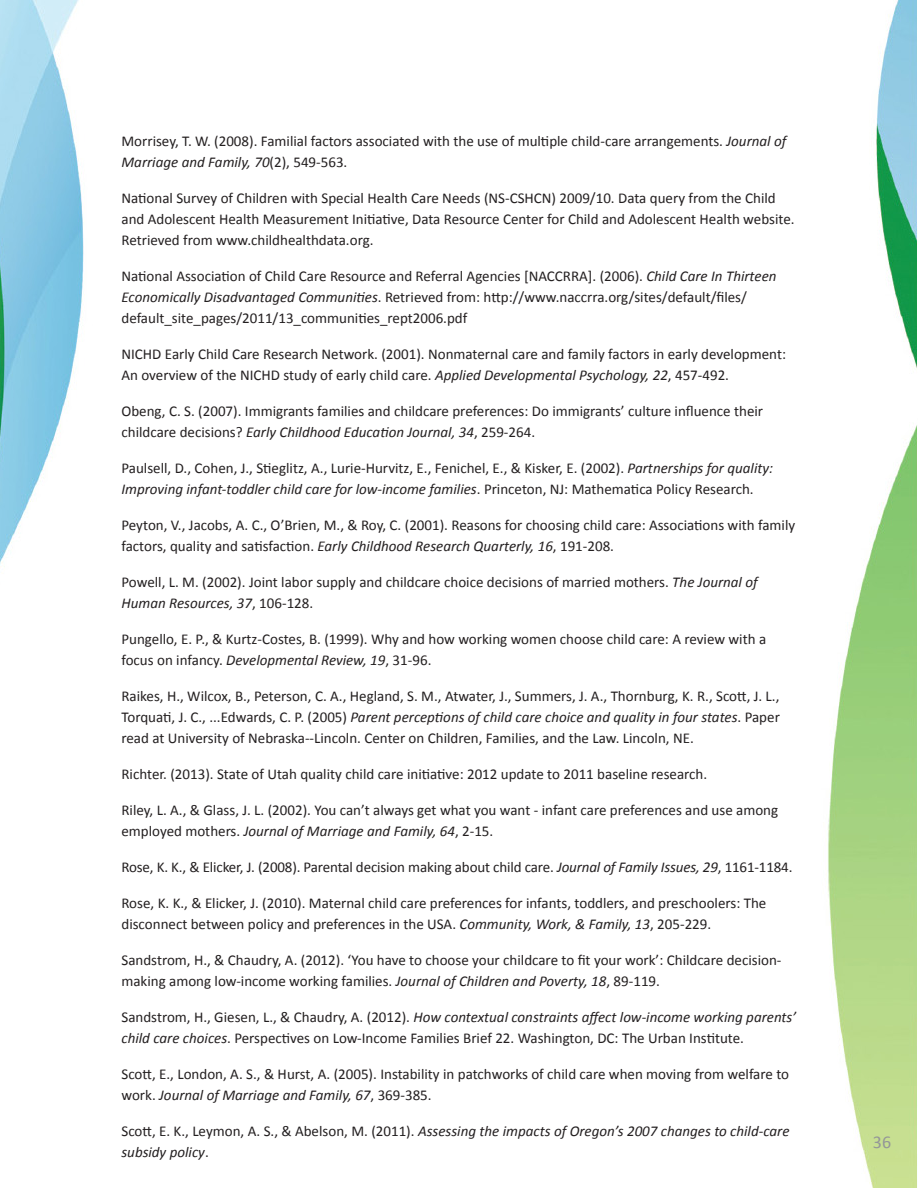
<style>
.page{position:relative;width:918px;height:1188px;background:#fff}
.page>*{position:absolute;margin:0;border:0;box-sizing:border-box;transform-origin:0 0}
.t1{font:18px "Calibri";color:#939598}
.t2{font:15px/21px "Calibri";color:#231f20}
.t3{font:italic 15px/21px "Calibri";color:#231f20}
.s1{font-style:italic}
.s2{font-style:normal}
</style>
<div class="page">
<img style="left:0;top:0;width:918px;height:1188px">
<p class="t2" style="left:121px;top:131px;width:666px">Morrisey, T. W. (2008). Familial factors associated with the use of multiple child-care arrangements. <span class="s1">Journal of</span></p>
<p class="t3" style="left:121px;top:151px;width:227px">Marriage and Family, 70<span class="s2">(2), 549-563.</span></p>
<p class="t2" style="left:121px;top:188px;width:675px">National Survey of Children with Special Health Care Needs (NS-CSHCN) 2009/10. Data query from the Child and Adolescent Health Measurement Initiative, Data Resource Center for Child and Adolescent Health website.</p>
<p class="t2" style="left:121px;top:230px;width:254px">Retrieved from www.childhealthdata.org.</p>
<p class="t2" style="left:121px;top:266px;width:657px">National Association of Child Care Resource and Referral Agencies [NACCRRA]. (2006). <span class="s1">Child Care In Thirteen<br>Economically Disadvantaged Communities</span>. Retrieved from: http://www.naccrra.org/sites/default/files/ default_site_pages/2011/13_communities_rept2006.pdf</p>
<p class="t2" style="left:121px;top:344px;width:666px">NICHD Early Child Care Research Network. (2001). Nonmaternal care and family factors in early development:<br>An overview of the NICHD study of early child care. <span class="s1">Applied Developmental Psychology, 22</span>, 457-492.</p>
<p class="t2" style="left:121px;top:401px;width:643px">Obeng, C. S. (2007). Immigrants families and childcare preferences: Do immigrants’ culture influence their childcare decisions? <span class="s1">Early Childhood Education Journal, 34</span>, 259-264.</p>
<p class="t2" style="left:121px;top:458px;width:653px">Paulsell, D., Cohen, J., Stieglitz, A., Lurie-Hurvitz, E., Fenichel, E., &amp; Kisker, E. (2002). <span class="s1">Partnerships for quality:<br>Improving infant-toddler child care for low-income families</span>. Princeton, NJ: Mathematica Policy Research.</p>
<p class="t2" style="left:121px;top:515px;width:675px">Peyton, V., Jacobs, A. C., O’Brien, M., &amp; Roy, C. (2001). Reasons for choosing child care: Associations with family factors, quality and satisfaction. <span class="s1">Early Childhood Research Quarterly, 16</span>, 191-208.</p>
<p class="t2" style="left:121px;top:572px;width:638px">Powell, L. M. (2002). Joint labor supply and childcare choice decisions of married mothers. <span class="s1">The Journal of<br>Human Resources, 37</span>, 106-128.</p>
<p class="t2" style="left:121px;top:629px;width:646px">Pungello, E. P., &amp; Kurtz-Costes, B. (1999). Why and how working women choose child care: A review with a focus on infancy. <span class="s1">Developmental Review, 19</span>, 31-96.</p>
<p class="t2" style="left:121px;top:686px;width:660px;text-align:justify">Raikes, H., Wilcox, B., Peterson, C. A., Hegland, S. M., Atwater, J., Summers, J. A., Thornburg, K. R., Scott, J. L., Torquati, J. C., ...Edwards, C. P. (2005) <span class="s1">Parent perceptions ofchild care choice and quality in four states</span>. Paper read at University of Nebraska--Lincoln. Center on Children, Families, and the Law. Lincoln, NE.</p>
<p class="t2" style="left:121px;top:764px;width:587px">Richter. (2013). State of Utah quality child care initiative: 2012 update to 2011 baseline research.</p>
<p class="t2" style="left:121px;top:800px;width:658px">Riley, L. A., &amp; Glass, J. L. (2002). You can’t always get what you want - infant care preferences and use among employed mothers. <span class="s1">Journal ofMarriage and Family, 64</span>, 2-15.</p>
<p class="t2" style="left:121px;top:857px;width:673px">Rose, K. K., &amp; Elicker, J. (2008). Parental decision making about child care. <span class="s1">Journal ofFamily Issues, 29</span>, 1161-1184.</p>
<p class="t2" style="left:121px;top:893px;width:646px">Rose, K. K., &amp; Elicker, J. (2010). Maternal child care preferences for infants, toddlers, and preschoolers: The disconnect between policy and preferences in the USA. <span class="s1">Community, Work, &amp; Family, 13</span>, 205-229.</p>
<p class="t2" style="left:121px;top:950px;width:662px">Sandstrom, H., &amp; Chaudry, A. (2012). ‘You have to choose your childcare to fit your work’: Childcare decision-</p>
<p class="t2" style="left:121px;top:971px;width:540px">making among low-income working families. <span class="s1">Journal ofChildren and Poverty, 18</span>, 89-119.</p>
<p class="t3" style="left:121px;top:1006px;width:676px"><span class="s2">Sandstrom, H., Giesen, L., &amp; Chaudry, A. (2012).</span> How contextual constraints affect low-income working parents’</p>
<p class="t2" style="left:121px;top:1028px;width:624px"><span class="s1">child care choices</span>. Perspectives on Low-Income Families Brief 22. Washington, DC: The Urban Institute.</p>
<p class="t2" style="left:121px;top:1064px;width:669px">Scott, E., London, A. S., &amp; Hurst, A. (2005). Instability in patchworks of child care when moving from welfare to</p>
<p class="t3" style="left:121px;top:1084px;width:312px"><span class="s2">work.</span> Journal ofMarriage and Family, 67<span class="s2">, 369-385.</span></p>
<p class="t3" style="left:121px;top:1120px;width:670px"><span class="s2">Scott, E. K., Leymon, A. S., &amp; Abelson, M. (2011).</span> Assessing the impacts ofOregon’s 2007 changes to child-care subsidy policy<span class="s2">.</span></p>
<p class="t1" style="left:873px;top:1130px;width:20px">36</p>
</div>
